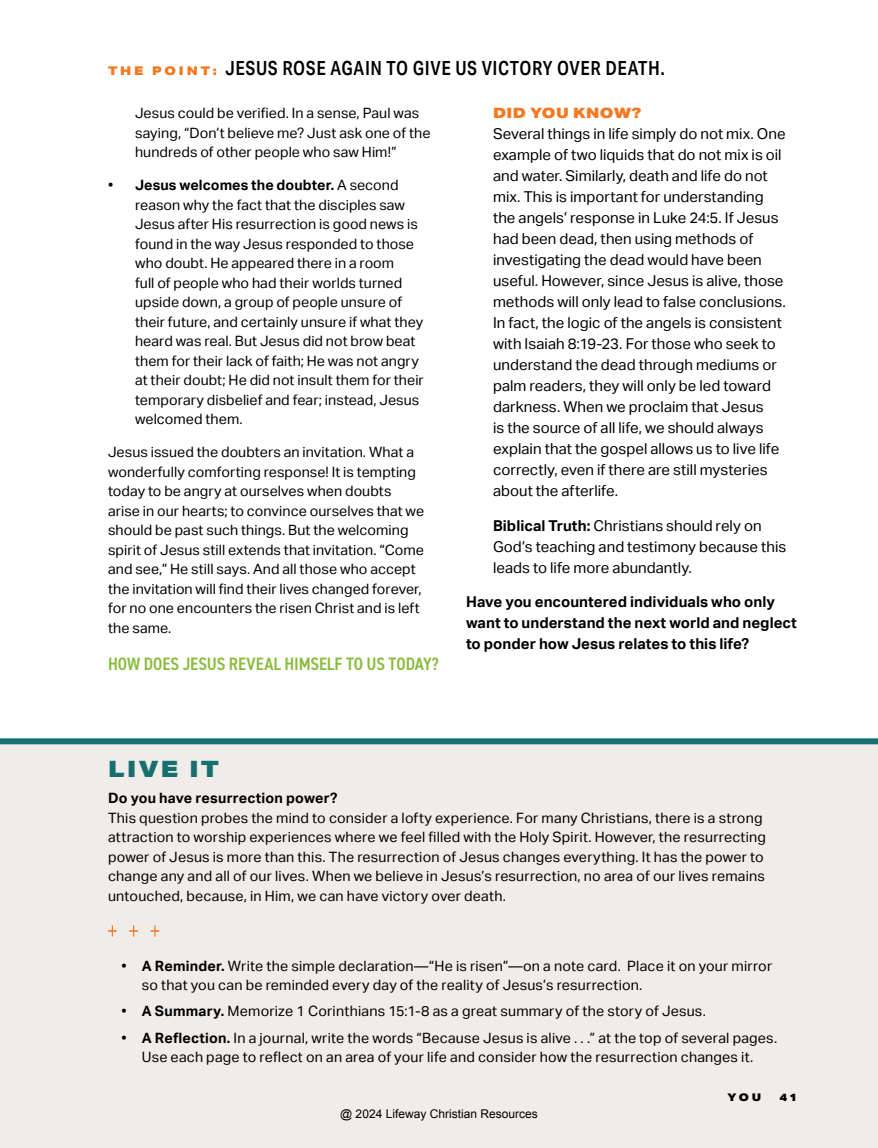
<style>
.page{position:relative;width:878px;height:1148px;background:#fff}
.page>*{position:absolute;margin:0;border:0;box-sizing:border-box;transform-origin:0 0}
.t1{font:900 22.5px "Aktiv Grotesk Ex";letter-spacing:.105em;color:#17706e}
.t2{font:500 19.5px "Aktiv Grotesk Cd";letter-spacing:.03em;color:#000}
.t3{font:600 condensed 18px "DIN2014";letter-spacing:-.005em;color:#8cbb3f}
.t4{font:15px/21px "Aktiv Grotesk";letter-spacing:.005em;color:#000}
.t5{font:700 15px/21px "Aktiv Grotesk";letter-spacing:.005em;color:#000}
.t6{font:14.25px/19.5px "Aktiv Grotesk";letter-spacing:.005em;color:#000}
.t7{font:700 14.25px "Aktiv Grotesk";letter-spacing:.01em;color:#000}
.t8{font:900 14.25px "Aktiv Grotesk Ex";letter-spacing:.025em;color:#f47820}
.t9{font:12px "Arial";color:#000}
.t10{font:900 10.5px "Aktiv Grotesk Ex";color:#000}
.s1{font-family:"Aktiv Grotesk Ex";font-weight:900;font-size:12px;color:#f47820}
.s2{font-weight:700}
</style>
<div class="page">
<div style="left:0;top:741px;width:878px;height:407px;background:#efecea"></div>
<div style="left:0;top:738px;width:878px;height:6px;background:#17706e"></div>
<svg style="left:108px;top:925px;width:51px;height:11px"></svg>
<h2 class="t2" style="left:108px;top:56px;width:558px"><span class="s1">T H E P O I N T :</span> JESUS ROSE AGAIN TO GIVE US VICTORY OVER DEATH.</h2>
<p class="t6" style="left:135px;top:103px;width:297px">Jesus could be verified. In a sense, Paul was saying, “Don’t believe me? Just ask one of the hundreds of other people who saw Him!”</p>
<p class="t6" style="left:135px;top:175px;width:290px;text-indent:-27px">• <span class="s2">Jesus welcomes the doubter.</span> A second reason why the fact that the disciples saw Jesus after His resurrection is good news is found in the way Jesus responded to those who doubt. He appeared there in a room<br>full of people who had their worlds turned upside down, a group of people unsure of their future, and certainly unsure if what they heard was real. But Jesus did not brow beat them for their lack of faith; He was not angry at their doubt; He did not insult them for their temporary disbelief and fear; instead, Jesus welcomed them.</p>
<p class="t6" style="left:108px;top:442px;width:317px">Jesus issued the doubters an invitation. What a wonderfully comforting response! It is tempting today to be angry at ourselves when doubts arise in our hearts; to convince ourselves that we should be past such things. But the welcoming spirit of Jesus still extends that invitation. “Come and see,” He still says. And all those who accept the invitation will find their lives changed forever, for no one encounters the risen Christ and is left the same.</p>
<p class="t3" style="left:108px;top:652px;width:332px">HOW DOES JESUS REVEAL HIMSELF TO US TODAY?</p>
<p class="t8" style="left:493px;top:104px;width:150px">DID YOU KNOW?</p>
<p class="t4" style="left:493px;top:123px;width:294px">Several things in life simply do not mix. One example of two liquids that do not mix is oil and water. Similarly, death and life do not mix. This is important for understanding the angels’ response in Luke 24:5. If Jesus had been dead, then using methods of investigating the dead would have been useful. However, since Jesus is alive, those methods will only lead to false conclusions.<br>In fact, the logic of the angels is consistent with Isaiah 8:19-23. For those who seek to understand the dead through mediums or palm readers, they will only be led toward darkness. When we proclaim that Jesus<br>is the source of all life, we should always explain that the gospel allows us to live life correctly, even if there are still mysteries about the afterlife.</p>
<p class="t4" style="left:493px;top:515px;width:295px"><span class="s2">Biblical Truth:</span> Christians should rely on<br>God’s teaching and testimony because this leads to life more abundantly.</p>
<p class="t5" style="left:466px;top:591px;width:332px">Have you encountered individuals who only want to understand the next world and neglect to ponder how Jesus relates to this life?</p>
<h1 class="t1" style="left:108px;top:754px;width:112px">LIVE IT</h1>
<p class="t7" style="left:108px;top:790px;width:231px">Do you have resurrection power?</p>
<p class="t6" style="left:108px;top:808px;width:659px">This question probes the mind to consider a lofty experience. For many Christians, there is a strong attraction to worship experiences where we feel filled with the Holy Spirit. However, the resurrecting power of Jesus is more than this. The resurrection of Jesus changes everything. It has the power to change any and all of our lives. When we believe in Jesus’s resurrection, no area of our lives remains untouched, because, in Him, we can have victory over death.</p>
<p class="t6" style="left:142px;top:955px;width:632px;text-indent:-20px">• <span class="s2">A Reminder.</span> Write the simple declaration—“He is risen”—on a note card. Place it on your mirror so that you can be reminded every day of the reality of Jesus’s resurrection.</p>
<p class="t6" style="left:122px;top:1001px;width:586px">• <span class="s2">A Summary.</span> Memorize 1 Corinthians 15:1-8 as a great summary of the story of Jesus.</p>
<p class="t6" style="left:122px;top:1027px;width:657px;text-align:center">• <span class="s2">A Reflection.</span> In a journal, write the words “Because Jesus is alive . . .” at the top of several pages.<br>Use each page to reflect on an area of your life and consider how the resurrection changes it.</p>
<p class="t9" style="left:340px;top:1106px;width:199px">@ 2024 Lifeway Christian Resources</p>
<p class="t10" style="left:727px;top:1090px;width:35px">YOU</p>
<p class="t10" style="left:779px;top:1090px;width:19px">41</p>
</div>
